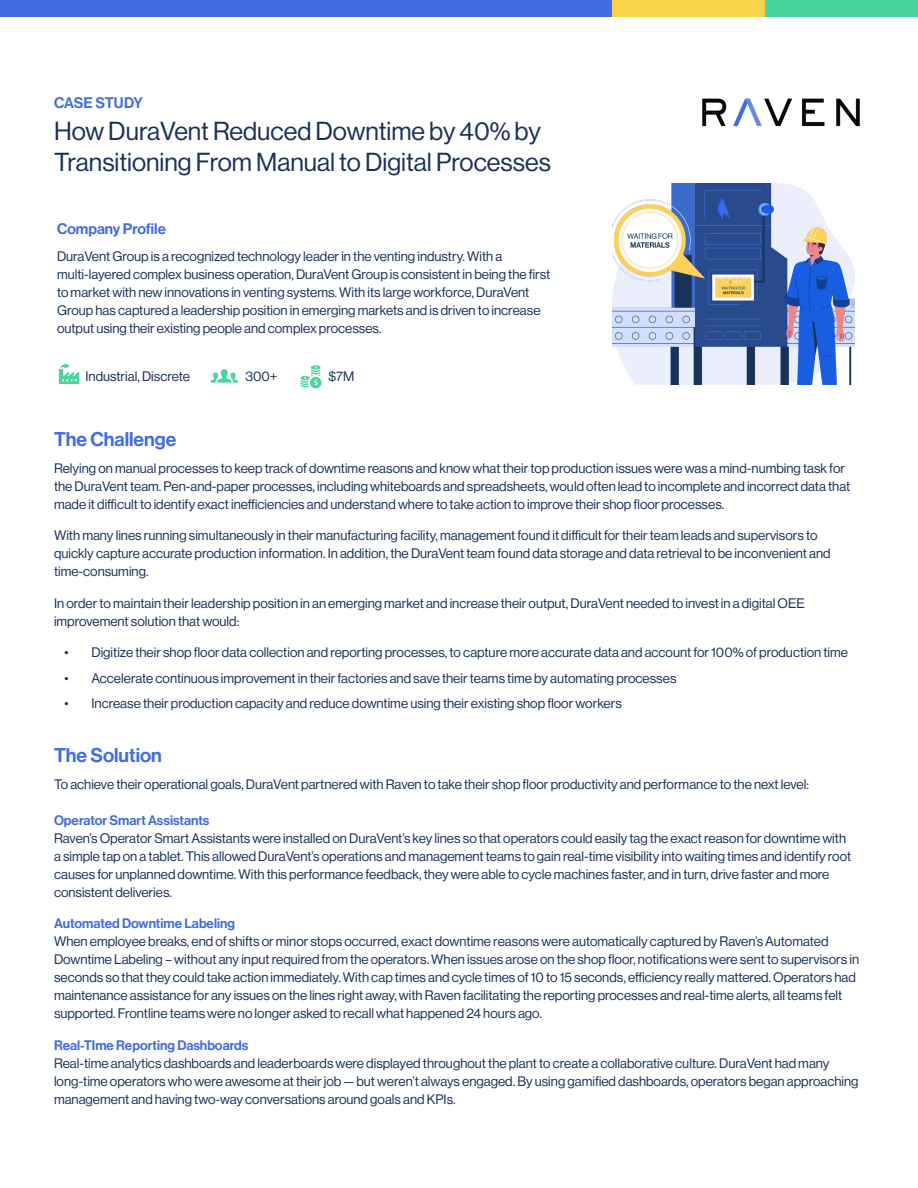
<style>
.page{position:relative;width:918px;height:1188px;background:#fff}
.page>*{position:absolute;margin:0;border:0;box-sizing:border-box;transform-origin:0 0}
.t1{font:25.5px/31.5px "Neue Haas Display";color:#1a315a}
.t2{font:19.5px "Neue Haas Display Mediu";color:#416ce2}
.t3{font:15px "Neue Haas Display Mediu";color:#416ce2}
.t4{font:13.5px/18px "Neue Haas Display";color:#1a315a}
.s1{font-family:"Neue Haas Display Mediu";color:#416ce2}
</style>
<div class="page">
<img style="left:702px;top:98px;width:158px;height:29px">
<div style="left:0;top:0;width:612px;height:16px;background:#416ce2"></div>
<div style="left:612px;top:0;width:153px;height:16px;background:#f9d349"></div>
<div style="left:765px;top:0;width:153px;height:16px;background:#48d49c"></div>
<img style="left:612px;top:183px;width:243px;height:202px">
<svg style="left:59px;top:364px;width:20px;height:20px"></svg>
<svg style="left:210px;top:369px;width:28px;height:14px"></svg>
<svg style="left:300px;top:365px;width:21px;height:23px"></svg>
<p class="t3" style="left:54px;top:94px;width:90px">CASE STUDY</p>
<p class="t1" style="left:54px;top:115px;width:498px">How DuraVent Reduced Downtime by 40% by<br>Transitioning From Manual to Digital Processes</p>
<p class="t3" style="left:57px;top:220px;width:110px">Company Profile</p>
<p class="t4" style="left:57px;top:247px;width:495px">DuraVent Group is a recognized technology leader in the venting industry. With a multi-layered complex business operation, DuraVent Group is consistent in being the first to market with new innovations in venting systems. With its large workforce, DuraVent Group has captured a leadership position in emerging markets and is driven to increase output using their existing people and complex processes.</p>
<p class="t4" style="left:86px;top:367px;width:106px">Industrial, Discrete</p>
<p class="t4" style="left:246px;top:367px;width:33px">300+</p>
<p class="t4" style="left:328px;top:367px;width:27px">$7M</p>
<p class="t2" style="left:54px;top:428px;width:124px">The Challenge</p>
<p class="t4" style="left:54px;top:459px;width:798px">Relying on manual processes to keep track of downtime reasons and know what their top production issues were was a mind-numbing task for the DuraVent team. Pen-and-paper processes, including whiteboards and spreadsheets, would often lead to incomplete and incorrect data that made it difficult to identify exact inefficiencies and understand where to take action to improve their shop floor processes.</p>
<p class="t4" style="left:54px;top:527px;width:778px">With many lines running simultaneously in their manufacturing facility, management found it difficult for their team leads and supervisors to quickly capture accurate production information. In addition, the DuraVent team found data storage and data retrieval to be inconvenient and time-consuming.</p>
<p class="t4" style="left:54px;top:594px;width:752px">In order to maintain their leadership position in an emerging market and increase their output, DuraVent needed to invest in a digital OEE improvement solution that would:</p>
<p class="t4" style="left:64px;top:644px;width:785px">• Digitize their shop floor data collection and reporting processes, to capture more accurate data and account for 100% of production time</p>
<p class="t4" style="left:64px;top:669px;width:613px">• Accelerate continuous improvement in their factories and save their teams time by automating processes</p>
<p class="t4" style="left:64px;top:695px;width:559px">• Increase their production capacity and reduce downtime using their existing shop floor workers</p>
<p class="t2" style="left:54px;top:744px;width:109px">The Solution</p>
<p class="t4" style="left:54px;top:775px;width:757px">To achieve their operational goals, DuraVent partnered with Raven to take their shop floor productivity and performance to the next level:</p>
<p class="t4" style="left:54px;top:811px;width:799px"><span class="s1">Operator Smart Assistants<br></span>Raven’s Operator Smart Assistants were installed on DuraVent’s key lines so that operators could easily tag the exact reason for downtime with a simple tap on a tablet. This allowed DuraVent’s operations and management teams to gain real-time visibility into waiting times and identify root causes for unplanned downtime. With this performance feedback, they were able to cycle machines faster, and in turn, drive faster and more consistent deliveries.</p>
<p class="t4" style="left:54px;top:915px;width:807px"><span class="s1">Automated Downtime Labeling<br></span>When employee breaks, end of shifts or minor stops occurred, exact downtime reasons were automatically captured by Raven’s Automated Downtime Labeling – without any input required from the operators. When issues arose on the shop floor, notifications were sent to supervisors in seconds so that they could take action immediately. With cap times and cycle times of 10 to 15 seconds, efficiency really mattered. Operators had maintenance assistance for any issues on the lines right away, with Raven facilitating the reporting processes and real-time alerts, all teams felt supported. Frontline teams were no longer asked to recall what happened 24 hours ago.</p>
<p class="t4" style="left:54px;top:1036px;width:806px"><span class="s1">Real-TIme Reporting Dashboards<br></span>Real-time analytics dashboards and leaderboards were displayed throughout the plant to create a collaborative culture. DuraVent had many long-time operators who were awesome at their job — but weren’t always engaged. By using gamified dashboards, operators began approaching management and having two-way conversations around goals and KPIs.</p>
</div>
